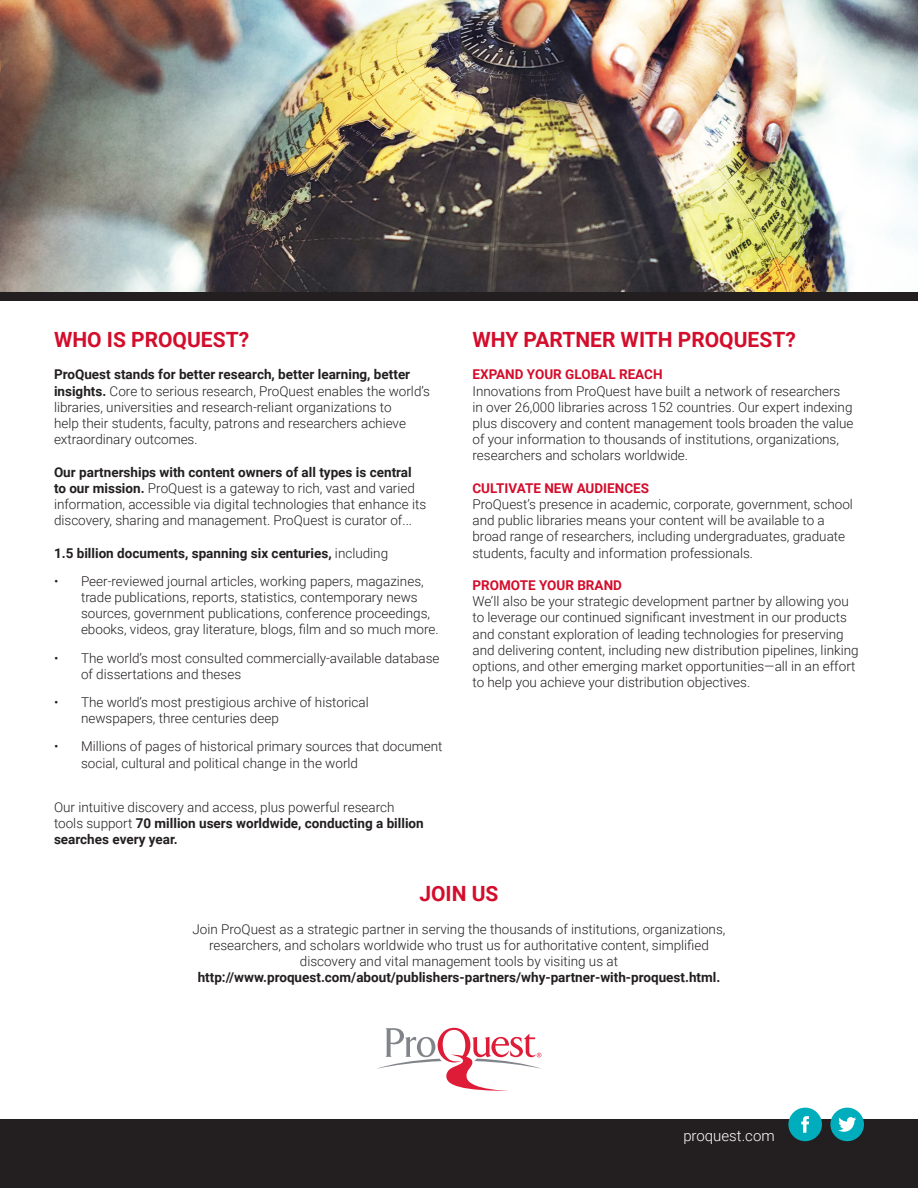
<style>
.page{position:relative;width:918px;height:1188px;background:#fff}
.page>*{position:absolute;margin:0;border:0;box-sizing:border-box;transform-origin:0 0}
.t1{font:700 21px "Roboto";color:#d30d2b}
.t2{font:300 15px "Roboto";color:#fff}
.t3{font:300 13.5px/16.2px "Roboto";color:#231f20}
.t4{font:700 13.5px "Roboto";color:#231f20}
.t5{font:700 13.5px "Roboto";color:#d30d2b}
.s1{font-weight:700}
.s2{font-weight:300}
</style>
<div class="page">
<div style="left:0;top:1120px;width:918px;height:68px;background:#231f20"></div>
<div style="left:788px;top:1108px;width:34px;height:33px;background:#00adbc;border-radius:50%"></div>
<svg style="left:801px;top:1116px;width:8px;height:17px"></svg>
<div style="left:830px;top:1108px;width:34px;height:33px;background:#00adbc;border-radius:50%"></div>
<svg style="left:838px;top:1117px;width:18px;height:15px"></svg>
<svg style="left:377px;top:1028px;width:165px;height:63px"></svg>
<img style="left:0;top:0;width:918px;height:292px">
<div style="left:0;top:292px;width:918px;height:9px;background:#231f20"></div>
<p class="t1" style="left:54px;top:325px;width:197px">WHO IS PROQUEST?</p>
<p class="t3" style="left:54px;top:366px;width:378px"><span class="s1">ProQuest stands for better research, better learning, better insights.</span> Core to serious research, ProQuest enables the world’s libraries, universities and research-reliant organizations to<br>help their students, faculty, patrons and researchers achieve extraordinary outcomes.</p>
<p class="t3" style="left:54px;top:463px;width:374px"><span class="s1">Our partnerships with content owners of all types is central to our mission.</span> ProQuest is a gateway to rich, vast and varied information, accessible via digital technologies that enhance its discovery, sharing and management. ProQuest is curator of...</p>
<p class="t4" style="left:54px;top:543px;width:336px">1.5 billion documents, spanning six centuries, <span class="s2">including</span></p>
<p class="t3" style="left:81px;top:572px;width:359px;text-indent:-27px">• Peer-reviewed journal articles, working papers, magazines, trade publications, reports, statistics, contemporary news sources, government publications, conference proceedings, ebooks, videos, gray literature, blogs, film and so much more.</p>
<p class="t3" style="left:81px;top:649px;width:360px;text-indent:-27px">• The world’s most consulted commercially-available database of dissertations and theses</p>
<p class="t3" style="left:81px;top:694px;width:289px;text-indent:-27px">• The world’s most prestigious archive of historical newspapers, three centuries deep</p>
<p class="t3" style="left:81px;top:738px;width:363px;text-indent:-27px">• Millions of pages of historical primary sources that document social, cultural and political change in the world</p>
<p class="t3" style="left:54px;top:799px;width:371px">Our intuitive discovery and access, plus powerful research tools support <span class="s1">70 million users worldwide, conducting a billion searches every year.</span></p>
<p class="t1" style="left:472px;top:325px;width:325px">WHY PARTNER WITH PROQUEST?</p>
<p class="t5" style="left:472px;top:365px;width:192px">EXPAND YOUR GLOBAL REACH</p>
<p class="t3" style="left:472px;top:382px;width:382px">Innovations from ProQuest have built a network of researchers in over 26,000 libraries across 152 countries. Our expert indexing plus discovery and content management tools broaden the value of your information to thousands of institutions, organizations, researchers and scholars worldwide.</p>
<p class="t5" style="left:472px;top:478px;width:178px">CULTIVATE NEW AUDIENCES</p>
<p class="t3" style="left:472px;top:496px;width:382px">ProQuest’s presence in academic, corporate, government, school and public libraries means your content will be available to a broad range of researchers, including undergraduates, graduate students, faculty and information professionals.</p>
<p class="t5" style="left:472px;top:576px;width:151px">PROMOTE YOUR BRAND</p>
<p class="t3" style="left:472px;top:593px;width:388px">We’ll also be your strategic development partner by allowing you to leverage our continued significant investment in our products and constant exploration of leading technologies for preserving and delivering content, including new distribution pipelines, linking options, and other emerging market opportunities—all in an effort to help you achieve your distribution objectives.</p>
<p class="t1" style="left:419px;top:879px;width:81px">JOIN US</p>
<p class="t3" style="left:193px;top:920px;width:534px;text-align:center">Join ProQuest as a strategic partner in serving the thousands of institutions, organizations, researchers, and scholars worldwide who trust us for authoritative content, simplified discovery and vital management tools by visiting us at</p>
<p class="t4" style="left:198px;top:968px;width:524px">http://www.proquest.com/about/publishers-partners/why-partner-with-proquest.html.</p>
<p class="t2" style="left:683px;top:1125px;width:93px">proquest.com</p>
</div>
